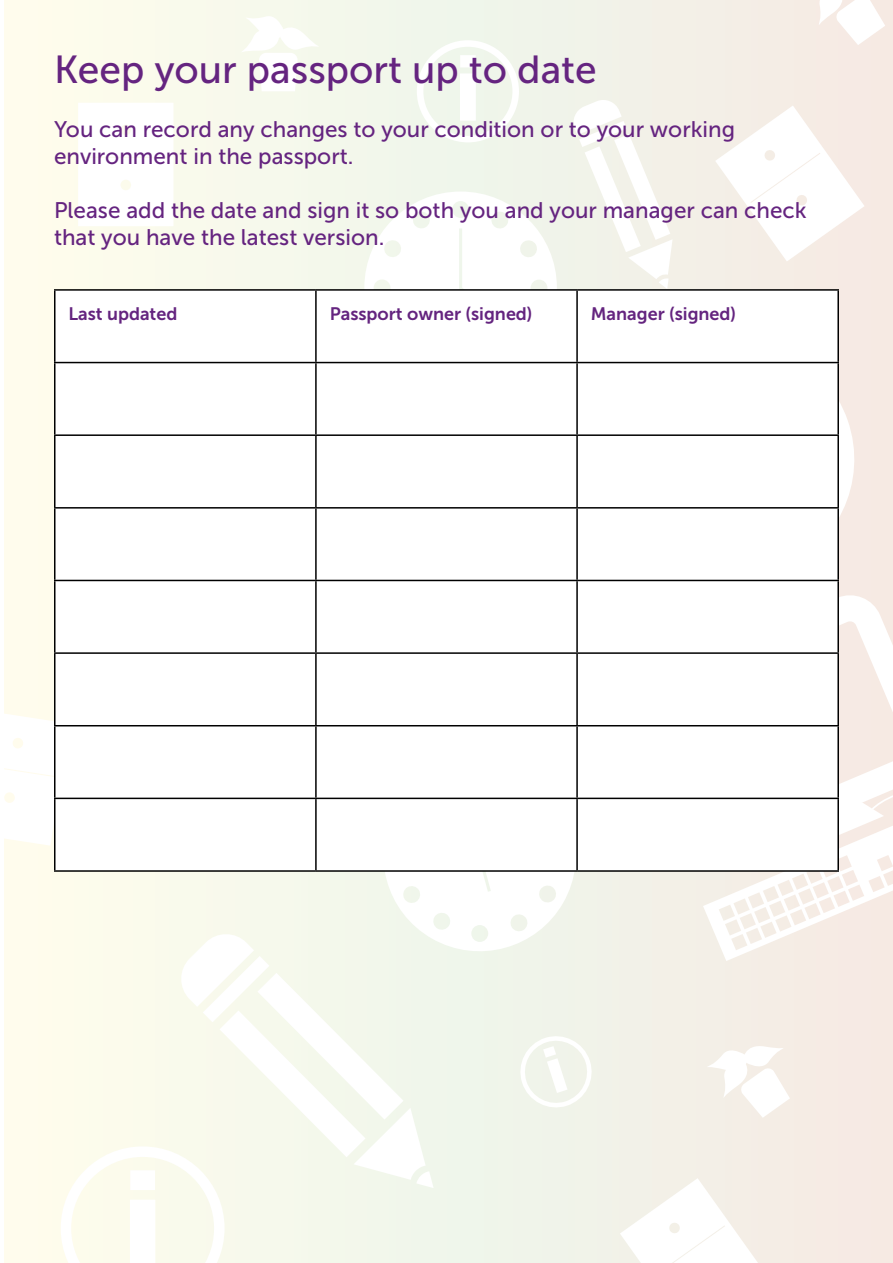
<style>
.page{position:relative;width:893px;height:1263px;background:#fff}
.page>*{position:absolute;margin:0;border:0;box-sizing:border-box;transform-origin:0 0}
.t1{font:39px "Museo Sans 500";color:#652480}
.t2{font:22.5px/27px "Museo Sans 500";color:#652480}
.t3{font:18px "Museo Sans 700";color:#64247f}
</style>
<div class="page">
<div style="left:4px;top:0;width:889px;height:1263px;background:#f5f5ea"></div>
<svg style="left:417px;top:40px;width:102px;height:102px"></svg>
<svg style="left:364px;top:192px;width:193px;height:97px"></svg>
<div style="left:78px;top:103px;width:95px;height:123px;background:#fff"></div>
<svg style="left:242px;top:16px;width:76px;height:75px"></svg>
<svg style="left:574px;top:100px;width:98px;height:188px"></svg>
<svg style="left:716px;top:106px;width:149px;height:155px"></svg>
<svg style="left:816px;top:0;width:69px;height:45px"></svg>
<svg style="left:839px;top:325px;width:30px;height:266px;fill:#f6eae4"></svg>
<svg style="left:839px;top:591px;width:54px;height:173px;fill:#f6eae4"></svg>
<svg style="left:703px;top:764px;width:190px;height:197px"></svg>
<svg style="left:385px;top:872px;width:189px;height:79px;fill:#fff"></svg>
<svg style="left:4px;top:714px;width:50px;height:131px;background:#fefefd"></svg>
<svg style="left:61px;top:931px;width:373px;height:332px"></svg>
<svg style="left:620px;top:1179px;width:138px;height:84px"></svg>
<svg style="left:708px;top:1046px;width:82px;height:71px"></svg>
<svg style="left:520px;top:1036px;width:72px;height:71px"></svg>
<div style="left:56px;top:291px;width:781px;height:579px;background:#fff"></div>
<hr style="left:54px;top:289px;width:262px;height:2px;background:#000">
<hr style="left:54px;top:291px;width:2px;height:71px;background:#000">
<hr style="left:316px;top:289px;width:261px;height:2px;background:#000">
<hr style="left:315px;top:291px;width:2px;height:71px;background:#000">
<hr style="left:577px;top:289px;width:262px;height:2px;background:#000">
<hr style="left:576px;top:291px;width:2px;height:71px;background:#000">
<hr style="left:837px;top:291px;width:2px;height:71px;background:#000">
<hr style="left:54px;top:362px;width:262px;height:1px;background:#000">
<hr style="left:54px;top:363px;width:2px;height:71px;background:#000">
<hr style="left:316px;top:362px;width:261px;height:1px;background:#000">
<hr style="left:315px;top:363px;width:2px;height:71px;background:#000">
<hr style="left:577px;top:362px;width:262px;height:1px;background:#000">
<hr style="left:576px;top:363px;width:2px;height:71px;background:#000">
<hr style="left:837px;top:363px;width:2px;height:71px;background:#000">
<hr style="left:54px;top:434px;width:262px;height:2px;background:#000">
<hr style="left:54px;top:436px;width:2px;height:71px;background:#000">
<hr style="left:316px;top:434px;width:261px;height:2px;background:#000">
<hr style="left:315px;top:436px;width:2px;height:71px;background:#000">
<hr style="left:577px;top:434px;width:262px;height:2px;background:#000">
<hr style="left:576px;top:436px;width:2px;height:71px;background:#000">
<hr style="left:837px;top:436px;width:2px;height:71px;background:#000">
<hr style="left:54px;top:507px;width:262px;height:2px;background:#000">
<hr style="left:54px;top:509px;width:2px;height:71px;background:#000">
<hr style="left:316px;top:507px;width:261px;height:2px;background:#000">
<hr style="left:315px;top:509px;width:2px;height:71px;background:#000">
<hr style="left:577px;top:507px;width:262px;height:2px;background:#000">
<hr style="left:576px;top:509px;width:2px;height:71px;background:#000">
<hr style="left:837px;top:509px;width:2px;height:71px;background:#000">
<hr style="left:54px;top:580px;width:262px;height:1px;background:#000">
<hr style="left:54px;top:581px;width:2px;height:71px;background:#000">
<hr style="left:316px;top:580px;width:261px;height:1px;background:#000">
<hr style="left:315px;top:581px;width:2px;height:71px;background:#000">
<hr style="left:577px;top:580px;width:262px;height:1px;background:#000">
<hr style="left:576px;top:581px;width:2px;height:71px;background:#000">
<hr style="left:837px;top:581px;width:2px;height:71px;background:#000">
<hr style="left:54px;top:652px;width:262px;height:2px;background:#000">
<hr style="left:54px;top:654px;width:2px;height:71px;background:#000">
<hr style="left:316px;top:652px;width:261px;height:2px;background:#000">
<hr style="left:315px;top:654px;width:2px;height:71px;background:#000">
<hr style="left:577px;top:652px;width:262px;height:2px;background:#000">
<hr style="left:576px;top:654px;width:2px;height:71px;background:#000">
<hr style="left:837px;top:654px;width:2px;height:71px;background:#000">
<hr style="left:54px;top:725px;width:262px;height:1px;background:#000">
<hr style="left:54px;top:726px;width:2px;height:72px;background:#000">
<hr style="left:316px;top:725px;width:261px;height:1px;background:#000">
<hr style="left:315px;top:726px;width:2px;height:72px;background:#000">
<hr style="left:577px;top:725px;width:262px;height:1px;background:#000">
<hr style="left:576px;top:726px;width:2px;height:72px;background:#000">
<hr style="left:837px;top:726px;width:2px;height:72px;background:#000">
<hr style="left:54px;top:798px;width:262px;height:1px;background:#000">
<hr style="left:54px;top:799px;width:2px;height:71px;background:#000">
<hr style="left:316px;top:798px;width:261px;height:1px;background:#000">
<hr style="left:315px;top:799px;width:2px;height:71px;background:#000">
<hr style="left:577px;top:798px;width:262px;height:1px;background:#000">
<hr style="left:576px;top:799px;width:2px;height:71px;background:#000">
<hr style="left:837px;top:799px;width:2px;height:71px;background:#000">
<hr style="left:54px;top:870px;width:262px;height:2px;background:#000">
<hr style="left:316px;top:870px;width:261px;height:2px;background:#000">
<hr style="left:577px;top:870px;width:262px;height:2px;background:#000">
<h1 class="t1" style="left:54px;top:48px;width:544px">Keep your passport up to date</h1>
<p class="t2" style="left:54px;top:116px;width:683px">You can record any changes to your condition or to your working environment in the passport.</p>
<p class="t2" style="left:54px;top:197px;width:754px">Please add the date and sign it so both you and your manager can check that you have the latest version.</p>
<p class="t3" style="left:69px;top:304px;width:110px">Last updated</p>
<p class="t3" style="left:330px;top:304px;width:204px">Passport owner (signed)</p>
<p class="t3" style="left:591px;top:304px;width:147px">Manager (signed)</p>
</div>
